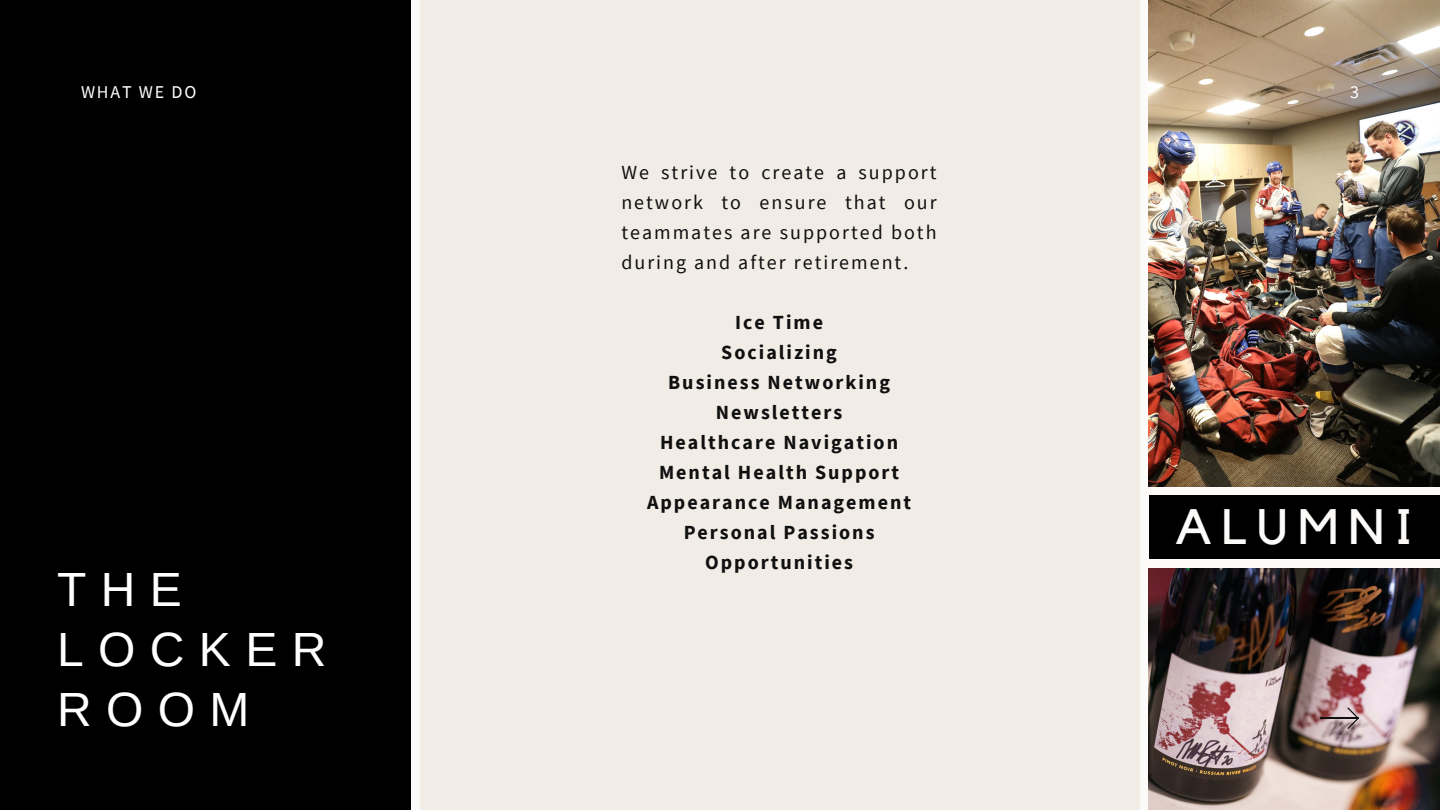
<style>
.page{position:relative;width:1440px;height:810px;background:#fff}
.page>*{position:absolute;margin:0;border:0;box-sizing:border-box;transform-origin:0 0}
.t1{font:49.6px "Kollektif";letter-spacing:.195em;color:#fcfbf9}
.t2{font:48px/60px "Arimo";letter-spacing:.3em;color:#fff}
.t3{font:700 20px "Source Sans Pro";letter-spacing:.1em;color:#101010}
.t4{font:20px/30px "Source Sans Pro";letter-spacing:.1em;color:#101010;text-align:justify}
.t5{font:18px "Source Sans Pro";letter-spacing:.1em;color:#fff}
</style>
<div class="page">
<img style="left:1149px;top:568px;width:291px;height:242px">
<svg style="left:1347px;top:707px;width:12px;height:22px"></svg>
<hr style="left:1320px;top:718px;width:38px;height:1px;background:#101010">
<img style="left:1149px;top:0;width:291px;height:486px">
<div style="left:1149px;top:495px;width:291px;height:64px;background:#000"></div>
<div style="left:420px;top:0;width:720px;height:810px;background:#f1ece6"></div>
<div style="left:0;top:0;width:411px;height:810px;background:#000"></div>
<p class="t5" style="left:81px;top:80px;width:117px">WHAT WE DO</p>
<p class="t2" style="left:57px;top:559px;width:271px">THE<br>LOCKER<br>ROOM</p>
<p class="t4" style="left:621px;top:157px;width:317px">We strive to create a support network to ensure that our teammates are supported both during and after retirement.</p>
<p class="t3" style="left:735px;top:310px;width:89px">Ice Time</p>
<p class="t3" style="left:721px;top:340px;width:117px">Socializing</p>
<p class="t3" style="left:668px;top:370px;width:223px">Business Networking</p>
<p class="t3" style="left:716px;top:400px;width:128px">Newsletters</p>
<p class="t3" style="left:660px;top:430px;width:240px">Healthcare Navigation</p>
<p class="t3" style="left:659px;top:460px;width:242px">Mental Health Support</p>
<p class="t3" style="left:647px;top:490px;width:266px">Appearance Management</p>
<p class="t3" style="left:684px;top:520px;width:192px">Personal Passions</p>
<p class="t3" style="left:705px;top:550px;width:149px">Opportunities</p>
<p class="t5" style="left:1350px;top:80px;width:10px">3</p>
<p class="t1" style="left:1175px;top:504px;width:240px">ALUMNI</p>
</div>
